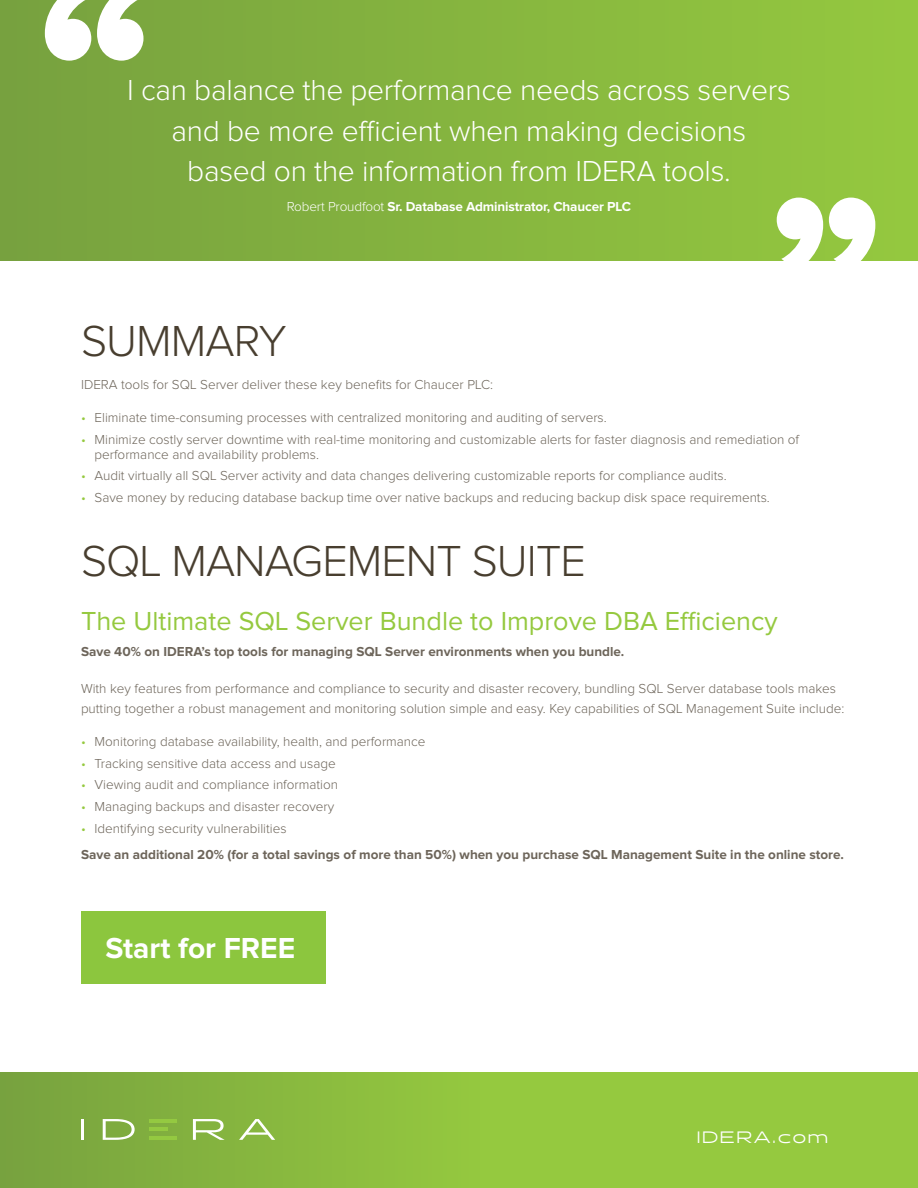
<style>
.page{position:relative;width:918px;height:1188px;background:#fff}
.page>*{position:absolute;margin:0;border:0;box-sizing:border-box;transform-origin:0 0}
.Heading_30_36_Gray_C{font:300 45px "Proxima Nova";letter-spacing:-.02em;color:#483e2f}
.t1{font:300 30px "Proxima Nova";letter-spacing:-.01em;color:#fff}
.Body{font:700 30px "Proxima Nova";color:#fff}
.Heading_2_18_22_Gree{font:27px "Proxima Nova";color:#95c93f}
.Boilerplate_URLs{font:16.5px "Halogen";letter-spacing:.1em;color:#fff}
.Body-2{font:300 13.5px/15px "Proxima Nova";color:#6d655a}
.Body-3{font:700 13.5px "Proxima Nova";color:#6d655a}
.Quote_attribute{font:700 13.5px "Proxima Nova";letter-spacing:-.01em;color:#fff}
.s1{font-weight:300}
.s2{color:#95c93f}
</style>
<div class="page">
<div style="left:0;top:1072px;width:918px;height:116px;background:linear-gradient(to right,#7eaa3f,#9cd33f)"></div>
<div style="left:81px;top:912px;width:244px;height:72px;background:#8cc63e"></div>
<hr style="left:81px;top:1119px;width:3px;height:21px;background:#fff">
<svg style="left:103px;top:1119px;width:32px;height:21px"></svg>
<svg style="left:193px;top:1119px;width:32px;height:21px"></svg>
<svg style="left:239px;top:1119px;width:36px;height:21px"></svg>
<hr style="left:149px;top:1119px;width:28px;height:3px;background:#94c941">
<hr style="left:149px;top:1137px;width:28px;height:3px;background:#94c941">
<hr style="left:149px;top:1128px;width:18px;height:3px;background:#94c941">
<div style="left:0;top:0;width:918px;height:260px;background:linear-gradient(to right,#77a13f,#95c83f)"></div>
<svg style="left:45px;top:0;width:99px;height:61px"></svg>
<svg style="left:777px;top:198px;width:98px;height:63px"></svg>
<p class="t1" style="left:127px;top:77px;width:665px">I can balance the performance needs across servers</p>
<p class="t1" style="left:172px;top:117px;width:576px">and be more efficient when making decisions</p>
<p class="t1" style="left:187px;top:158px;width:545px">based on the information from IDERA tools.</p>
<p class="Quote_attribute" style="left:287px;top:201px;width:346px"><span class="s1">Robert Proudfoot</span> Sr. Database Administrator, Chaucer PLC</p>
<p class="Heading_30_36_Gray_C" style="left:81px;top:320px;width:207px">SUMMARY</p>
<p class="Body-2" style="left:81px;top:377px;width:414px">IDERA tools for SQL Server deliver these key benefits for Chaucer PLC:</p>
<p class="Body-2" style="left:81px;top:410px;width:527px"><span class="s2">•</span> Eliminate time-consuming processes with centralized monitoring and auditing of servers.</p>
<p class="Body-2" style="left:94px;top:432px;width:706px;text-indent:-14px"><span class="s2">•</span> Minimize costly server downtime with real-time monitoring and customizable alerts for faster diagnosis and remediation of performance and availability problems.</p>
<p class="Body-2" style="left:81px;top:469px;width:647px"><span class="s2">•</span> Audit virtually all SQL Server activity and data changes delivering customizable reports for compliance audits.</p>
<p class="Body-2" style="left:81px;top:491px;width:690px"><span class="s2">•</span> Save money by reducing database backup time over native backups and reducing backup disk space requirements.</p>
<p class="Heading_30_36_Gray_C" style="left:81px;top:541px;width:506px">SQL MANAGEMENT SUITE</p>
<p class="Heading_2_18_22_Gree" style="left:81px;top:608px;width:698px">The Ultimate SQL Server Bundle to Improve DBA Efficiency</p>
<p class="Body-3" style="left:81px;top:645px;width:545px">Save 40% on IDERA’s top tools for managing SQL Server environments when you bundle.</p>
<p class="Body-2" style="left:81px;top:680px;width:765px;line-height:19.5px">With key features from performance and compliance to security and disaster recovery, bundling SQL Server database tools makes putting together a robust management and monitoring solution simple and easy. Key capabilities of SQL Management Suite include:</p>
<p class="Body-2" style="left:81px;top:734px;width:346px"><span class="s2">•</span> Monitoring database availability, health, and performance</p>
<p class="Body-2" style="left:81px;top:756px;width:256px"><span class="s2">•</span> Tracking sensitive data access and usage</p>
<p class="Body-2" style="left:81px;top:778px;width:259px"><span class="s2">•</span> Viewing audit and compliance information</p>
<p class="Body-2" style="left:81px;top:800px;width:255px"><span class="s2">•</span> Managing backups and disaster recovery</p>
<p class="Body-2" style="left:81px;top:821px;width:207px"><span class="s2">•</span> Identifying security vulnerabilities</p>
<p class="Body-3" style="left:81px;top:848px;width:764px">Save an additional 20% (for a total savings of more than 50%) when you purchase SQL Management Suite in the online store.</p>
<p class="Body" style="left:106px;top:934px;width:191px">Start for FREE</p>
<p class="Boilerplate_URLs" style="left:697px;top:1127px;width:133px">IDERA.com</p>
</div>
